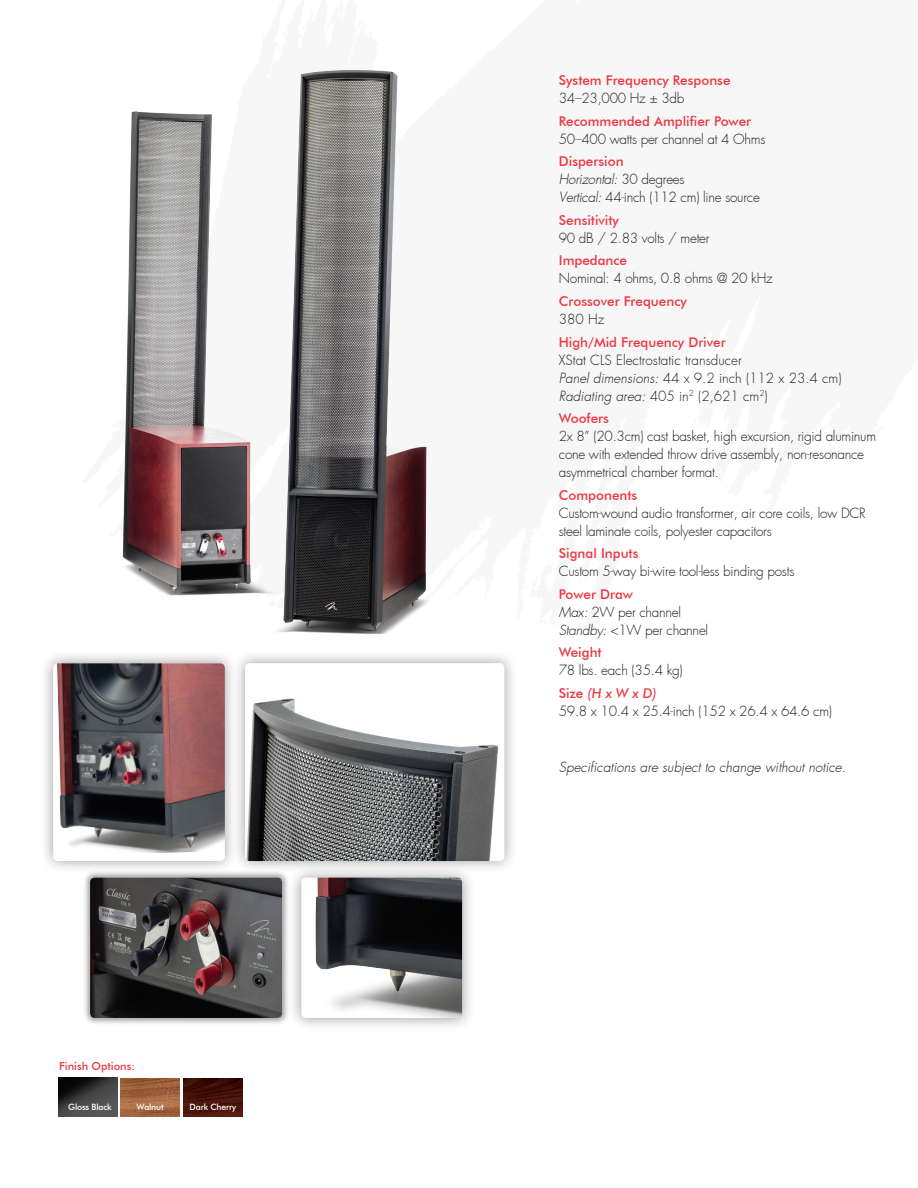
<style>
.page{position:relative;width:918px;height:1188px;background:#fff}
.page>*{position:absolute;margin:0;border:0;box-sizing:border-box;transform-origin:0 0}
.t1{font:300 13.5px/18px "Futura";letter-spacing:-.02em;color:#231f20}
.t2{font:500 13.5px "Futura BT";color:#ee3640}
.t3{font:300 13.5px/18px "Futura";color:#231f20}
.t4{font:italic 300 13.5px "Futura";color:#231f20}
.t5{font:italic 500 13.5px "Futura BT";color:#ee3640}
.t6{font:500 11.1px "Futura BT";color:#ee3640}
.t7{font:500 8.7px "Futura BT";letter-spacing:-.02em;color:#fff}
.s1{font-style:italic}
.s2{font-style:normal}
</style>
<div class="page">
<img style="left:122px;top:69px;width:307px;height:566px">
<div style="left:40px;top:650px;width:198px;height:224px;background:#231f20;opacity:.43"></div>
<div style="left:53px;top:663px;width:172px;height:198px;background:#fff;border-radius:5px"></div>
<img style="left:53px;top:663px;width:172px;height:190px">
<div style="left:82px;top:870px;width:208px;height:156px;background:#231f20;opacity:.43"></div>
<img style="left:90px;top:878px;width:192px;height:140px">
<div style="left:288px;top:864px;width:187px;height:167px;background:#231f20;opacity:.43"></div>
<img style="left:301px;top:878px;width:161px;height:140px">
<div style="left:232px;top:650px;width:285px;height:224px;background:#231f20;opacity:.43"></div>
<img style="left:245px;top:663px;width:259px;height:198px">
<img style="left:121px;top:1078px;width:59px;height:38px">
<img style="left:58px;top:1078px;width:59px;height:39px">
<img style="left:183px;top:1078px;width:59px;height:38px">
<p class="t6" style="left:59px;top:1059px;width:78px">Finish Options:</p>
<p class="t7" style="left:68px;top:1101px;width:45px">Gloss Black</p>
<p class="t7" style="left:136px;top:1101px;width:29px">Walnut</p>
<p class="t7" style="left:190px;top:1101px;width:48px">Dark Cherry</p>
<p class="t2" style="left:559px;top:72px;width:173px">System Frequency Response</p>
<p class="t1" style="left:559px;top:89px;width:127px">34–23,000 Hz ± 3db</p>
<p class="t2" style="left:559px;top:113px;width:194px">Recommended Amplifier Power</p>
<p class="t1" style="left:559px;top:130px;width:208px">50–400 watts per channel at 4 Ohms</p>
<p class="t2" style="left:559px;top:153px;width:66px">Dispersion</p>
<p class="t1" style="left:559px;top:171px;width:203px"><span class="s1">Horizontal:</span> 30 degrees<br><span class="s1">Vertical:</span> 44-inch (112 cm) line source</p>
<p class="t2" style="left:559px;top:212px;width:62px">Sensitivity</p>
<p class="t1" style="left:559px;top:229px;width:152px">90 dB / 2.83 volts / meter</p>
<p class="t2" style="left:559px;top:252px;width:70px">Impedance</p>
<p class="t1" style="left:559px;top:270px;width:215px">Nominal: 4 ohms, 0.8 ohms @ 20 kHz</p>
<p class="t2" style="left:559px;top:293px;width:130px">Crossover Frequency</p>
<p class="t1" style="left:559px;top:310px;width:47px">380 Hz</p>
<p class="t2" style="left:559px;top:334px;width:168px">High/Mid Frequency Driver</p>
<p class="t3" style="left:559px;top:351px;width:284px">XStat CLS Electrostatic transducer<br><span class="s1">Panel dimensions:</span> 44 x 9.2 inch (112 x 23.4 cm)<br><span class="s1">Radiating area:</span> 405 in<sup>2</sup> (2,621 cm<sup>2</sup>)</p>
<p class="t2" style="left:559px;top:410px;width:52px">Woofers</p>
<p class="t1" style="left:559px;top:427px;width:319px">2x 8” (20.3cm) cast basket, high excursion, rigid aluminum cone with extended throw drive assembly, non-resonance asymmetrical chamber format.</p>
<p class="t2" style="left:559px;top:487px;width:80px">Components</p>
<p class="t1" style="left:559px;top:504px;width:309px">Custom-wound audio transformer, air core coils, low DCR steel laminate coils, polyester capacitors</p>
<p class="t2" style="left:559px;top:545px;width:81px">Signal Inputs</p>
<p class="t1" style="left:559px;top:562px;width:237px">Custom 5-way bi-wire tool-less binding posts</p>
<p class="t2" style="left:559px;top:586px;width:76px">Power Draw</p>
<p class="t1" style="left:559px;top:603px;width:151px"><span class="s1">Max:</span> 2W per channel<br><span class="s1">Standby:</span> &lt;1W per channel</p>
<p class="t2" style="left:559px;top:644px;width:44px">Weight</p>
<p class="t1" style="left:559px;top:662px;width:125px">78 lbs. each (35.4 kg)</p>
<p class="t5" style="left:559px;top:685px;width:100px"><span class="s2">Size</span> (H x W x D)</p>
<p class="t1" style="left:559px;top:702px;width:275px">59.8 x 10.4 x 25.4-inch (152 x 26.4 x 64.6 cm)</p>
<p class="t4" style="left:559px;top:759px;width:289px">Specifications are subject to change without notice.</p>
</div>
